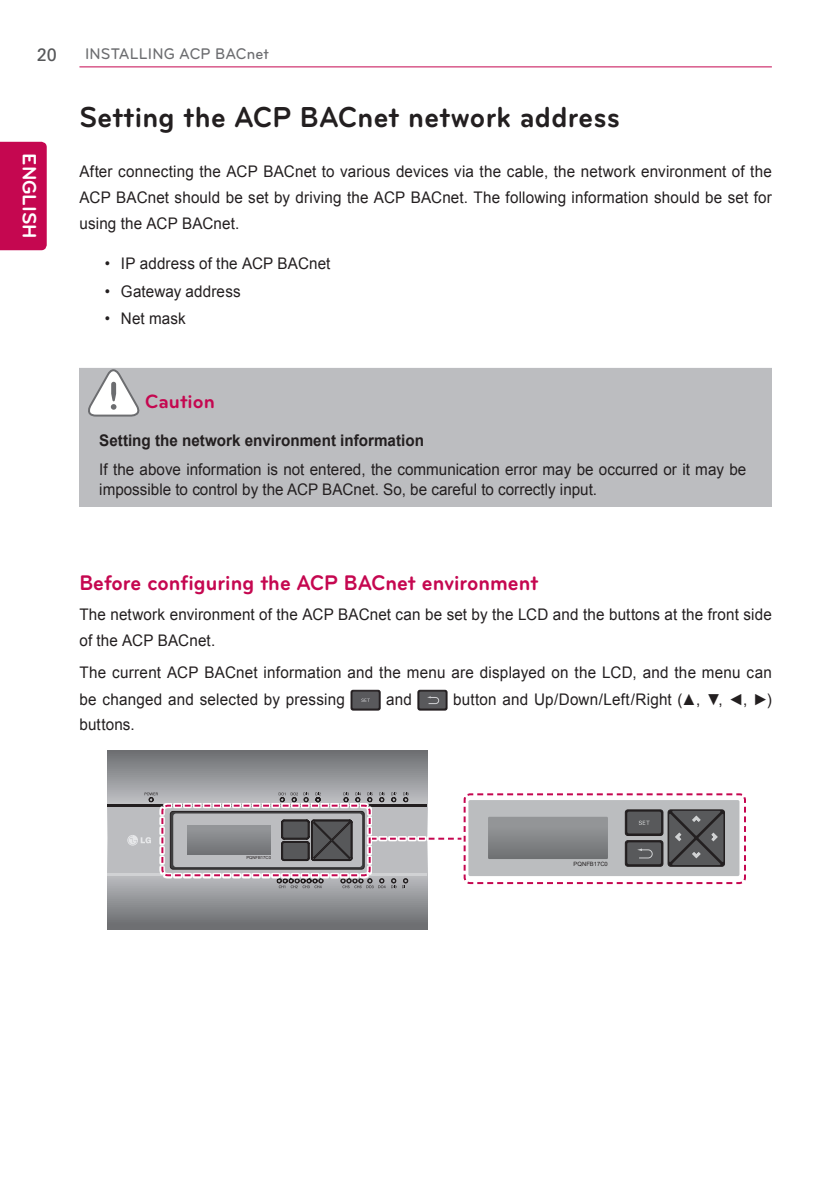
<style>
.page{position:relative;width:840px;height:1191px;background:#fff}
.page>*{position:absolute;margin:0;border:0;box-sizing:border-box;transform-origin:0 0}
.Title_1{font:700 30px "Bryant LG";letter-spacing:.01em;color:#231f20;scale:.95 1}
.Title_2{font:700 22px "Bryant LG";color:#c50750;scale:.95 1}
.t1{font:700 20px "Bryant LG";color:#fff}
.Title-note{font:700 20px "Bryant LG";color:#c50750}
.t2{font:18px "Univers";color:#57585a}
.Body{font:16px/26px "Arial";letter-spacing:.01em;color:#231f20;scale:.95 1}
.Body-2{font:700 16px "Arial";color:#231f20;scale:.95 1}
.t3{font:500 16px "Bryant LG";letter-spacing:.01em;color:#6c6d70;scale:.95 1}
.t4{font:5.8px "Arial";color:#231f20}
.t5{font:4.2px "Arial";color:#231f20}
</style>
<div class="page">
<hr style="left:79px;top:67px;width:692px;height:1px;background:#c50750">
<div style="left:0;top:142px;width:47px;height:108px;background:#c50750"></div>
<div style="left:79px;top:353px;width:692px;height:153px;background:#bcbdc0"></div>
<div style="left:77px;top:352px;width:697px;height:16px;background:#fff"></div>
<svg style="left:88px;top:369px;width:52px;height:48px"></svg>
<svg style="left:350px;top:690px;width:30px;height:20px"></svg>
<svg style="left:417px;top:690px;width:30px;height:20px"></svg>
<svg style="left:107px;top:751px;width:320px;height:178px;background:#898b8e"></svg>
<svg style="left:107px;top:792px;width:639px;height:96px"></svg>
<p class="t2" style="left:37px;top:43px;width:22px">20</p>
<p class="t1" style="left:42px;top:153px;width:87px;rotate:90deg">ENGLISH</p>
<p class="t3" style="left:85px;top:44px;width:195px">INSTALLING ACP BACnet</p>
<p class="Title_1" style="left:79px;top:98px;width:570px">Setting the ACP BACnet network address</p>
<p class="Body" style="left:79px;top:159px;width:730px;text-align:justify">After connecting the ACP BACnet to various devices via the cable, the network environment of the ACP BACnet should be set by driving the ACP BACnet. The following information should be set for using the ACP BACnet.</p>
<p class="Body" style="left:105px;top:250px;width:239px">• IP address of the ACP BACnet</p>
<p class="Body" style="left:105px;top:278px;width:144px">• Gateway address</p>
<p class="Body" style="left:105px;top:306px;width:87px">• Net mask</p>
<p class="Title-note" style="left:145px;top:389px;width:71px">Caution</p>
<p class="Body-2" style="left:99px;top:430px;width:343px">Setting the network environment information</p>
<p class="Body" style="left:99px;top:459px;width:682px;line-height:20px">If the above information is not entered, the communication error may be occurred or it may be impossible to control by the ACP BACnet. So, be careful to correctly input.</p>
<p class="Title_2" style="left:79px;top:569px;width:484px">Before configuring the ACP BACnet environment</p>
<p class="Body" style="left:79px;top:601px;width:730px">The network environment of the ACP BACnet can be set by the LCD and the buttons at the front side of the ACP BACnet.</p>
<p class="Body" style="left:79px;top:658px;width:730px;line-height:27.2px">The current ACP BACnet information and the menu are displayed on the LCD, and the menu can be changed and selected by pressing</p>
<p class="Body" style="left:386px;top:686px;width:29px">and</p>
<p class="Body" style="left:453px;top:686px;width:337px">button and Up/Down/Left/Right (▲, ▼, ◄, ►)</p>
<p class="Body" style="left:79px;top:711px;width:60px">buttons.</p>
<p class="t5" style="left:246px;top:855px;width:26px">PQNFB17C0</p>
<p class="t4" style="left:573px;top:860px;width:36px">PQNFB17C0</p>
</div>
